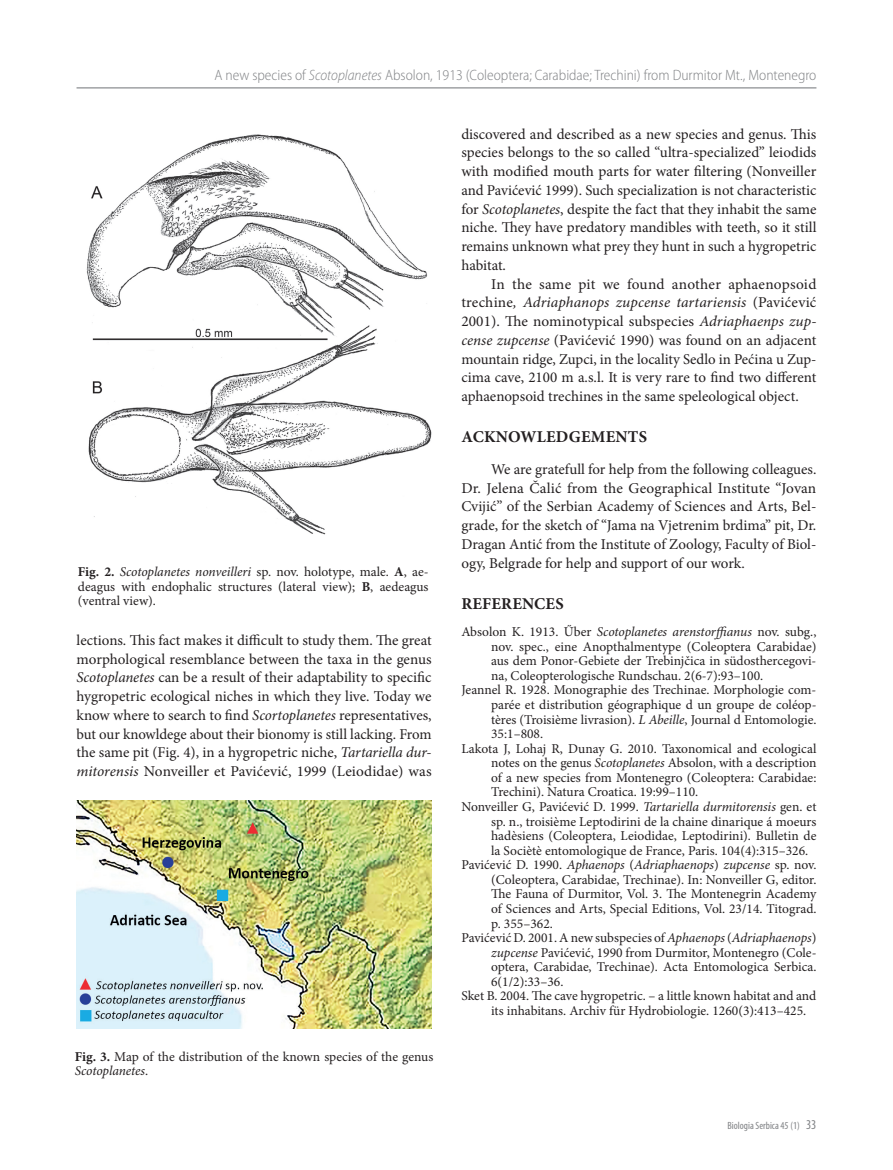
<style>
.page{position:relative;width:893px;height:1170px;background:#fff}
.page>*{position:absolute;margin:0;border:0;box-sizing:border-box;transform-origin:0 0}
.t1{font:700 16.5px "Minion Pro";letter-spacing:.01em;color:#231f20}
.t2{font:15px/18.8px "Minion Pro";color:#231f20;text-align:justify}
.t3{font:300 semi-condensed 15px "Myriad Pro";color:#808285}
.t4{font:13.5px/14.5px "Minion Pro";color:#231f20;text-align:justify}
.t5{font:italic 13.5px "Minion Pro";letter-spacing:-.005em;color:#231f20}
.t6{font:condensed 10.5px "Myriad Pro";color:#808285}
.s1{font-style:italic}
.s2{font-weight:700}
.s3{font-style:normal}
.s4{font-size:13.5px}
</style>
<div class="page">
<hr style="left:77px;top:87px;width:739px;height:1px;background:#808285">
<img style="left:86px;top:134px;width:346px;height:401px">
<img style="left:77px;top:800px;width:355px;height:228px">
<p class="t3" style="left:214px;top:67px;width:603px">A new species of <span class="s1">Scotoplanetes</span> Absolon, 1913 (Coleoptera; Carabidae; Trechini) from Durmitor Mt., Montenegro</p>
<p class="t4" style="left:78px;top:564px;width:352px"><span class="s2">Fig. 2.</span> <span class="s1">Scotoplanetes nonveilleri</span> sp. nov. holotype, male. <span class="s2">A</span>, ae&shy;deagus with endophalic structures (lateral view); <span class="s2">B</span>, aedeagus (ventral view).</p>
<p class="t2" style="left:77px;top:630px;width:357px">lections. This fact makes it difficult to study them. The great morphological resemblance between the taxa in the genus <span class="s1">Scotoplanetes</span> can be a result of their adaptability to specific hygropetric ecological niches in which they live. Today we know where to search to find <span class="s1">Scortoplanetes</span> representatives, but our knowldege about their bionomy is still lacking. From the same pit (Fig. 4), in a hygropetric niche, <span class="s1">Tartariella dur&shy;mitorensis</span> Nonveiller et Pavićević, 1999 (Leiodidae) was</p>
<p class="t4" style="left:75px;top:1048px;width:360px"><span class="s2">Fig. 3.</span> Map of the distribution of the known species of the genus<br><span class="s1">Scotoplanetes</span>.</p>
<p class="t2" style="left:461px;top:124px;width:357px">discovered and described as a new species and genus. This species belongs to the so called “ultra-specialized” leiodids with modified mouth parts for water filtering (Nonveiller and Pavićević 1999). Such specialization is not characteristic for <span class="s1">Scotoplanetes</span>, despite the fact that they inhabit the same niche. They have predatory mandibles with teeth, so it still remains unknown what prey they hunt in such a hygropetric habitat.</p>
<p class="t2" style="left:461px;top:274px;width:357px;text-indent:30px">In the same pit we found another aphaenopsoid trechine<span class="s1">, Adriaphanops zupcense tartariensis</span> (Pavićević 2001). The nominotypical subspecies <span class="s1">Adriaphaenps zup&shy;cense zupcense</span> (Pavićević 1990) was found on an adjacent mountain ridge, Zupci, in the locality Sedlo in Pećina u Zup&shy;cima cave, 2100 m a.s.l. It is very rare to find two different aphaenopsoid trechines in the same speleological object.</p>
<p class="t1" style="left:461px;top:427px;width:187px">ACKNOWLEDGEMENTS</p>
<p class="t2" style="left:461px;top:459px;width:357px;text-indent:30px">We are gratefull for help from the following colleagues.<br>Dr. Jelena Čalić from the Geographical Institute “Jovan Cvijić” of the Serbian Academy of Sciences and Arts, Bel&shy;grade, for the sketch of “Jama na Vjetrenim brdima” pit, Dr.<br>Dragan Antić from the Institute of Zoology, Faculty of Biol&shy;ogy, Belgrade for help and support of our work.</p>
<p class="t1" style="left:461px;top:593px;width:104px">REFERENCES</p>
<p class="t4" style="left:461px;top:624px;width:357px">Absolon K. 1913. Űber <span class="s1">Scotoplanetes arenstorffianus</span> nov. subg.,</p>
<p class="t4" style="left:491px;top:639px;width:327px">nov. spec., eine Anopthalmentype (Coleoptera Carabidae)</p>
<p class="t4" style="left:491px;top:653px;width:327px">aus dem Ponor-Gebiete der Trebinjčica in südosthercegovi-</p>
<p class="t4" style="left:491px;top:668px;width:274px">na, Coleopterologische Rundschau. 2(6-7):93–100.</p>
<p class="t4" style="left:461px;top:682px;width:357px">Jeannel R. 1928. Monographie des Trechinae. Morphologie com-</p>
<p class="t4" style="left:491px;top:697px;width:327px">parée et distribution géographique d un groupe de coléop-</p>
<p class="t4" style="left:491px;top:712px;width:327px">tères (Troisième livrasion). <span class="s1">L Abeille</span>, Journal d Entomologie.</p>
<p class="t4" style="left:491px;top:726px;width:54px">35:1–808.</p>
<p class="t4" style="left:461px;top:741px;width:357px">Lakota J, Lohaj R, Dunay G. 2010. Taxonomical and ecological</p>
<p class="t4" style="left:491px;top:755px;width:327px">notes on the genus <span class="s1">Scotoplanetes</span> Absolon, with a description</p>
<p class="t4" style="left:491px;top:770px;width:327px">of a new species from Montenegro (Coleoptera: Carabidae:</p>
<p class="t4" style="left:491px;top:784px;width:209px">Trechini). Natura Croatica. 19:99–110.</p>
<p class="t4" style="left:461px;top:799px;width:357px">Nonveiller G, Pavićević D. 1999. <span class="s1">Tartariella durmitorensis</span> gen. et</p>
<p class="t4" style="left:491px;top:814px;width:327px">sp. n., troisième Leptodirini de la chaine dinarique á moeurs</p>
<p class="t4" style="left:491px;top:828px;width:327px">hadèsiens (Coleoptera, Leiodidae, Leptodirini). Bulletin de</p>
<p class="t4" style="left:491px;top:843px;width:319px">la Sociètè entomologique de France, Paris. 104(4):315–326.</p>
<p class="t5" style="left:461px;top:856px;width:357px"><span class="s3">Pavićević D. 1990.</span> Aphaenops <span class="s3">(</span>Adriaphaenops<span class="s3">)</span> zupcense <span class="s3">sp. nov.</span></p>
<p class="t4" style="left:491px;top:872px;width:327px">(Coleoptera, Carabidae, Trechinae). In: Nonveiller G, editor.</p>
<p class="t4" style="left:491px;top:886px;width:327px">The Fauna of Durmitor, Vol. 3. The Montenegrin Academy</p>
<p class="t4" style="left:491px;top:901px;width:327px">of Sciences and Arts, Special Editions, Vol. 23/14. Titograd.</p>
<p class="t4" style="left:491px;top:915px;width:63px">p. 355–362.</p>
<p class="t4" style="left:461px;top:930px;width:357px">Pavićević D. 2001. A new subspecies of <span class="s1">Aphaenops</span> (<span class="s1">Adriaphaenops</span>)</p>
<p class="t4" style="left:491px;top:945px;width:327px"><span class="s1">zupcense</span> Pavićević, 1990 from Durmitor, Montenegro (Cole-</p>
<p class="t4" style="left:491px;top:959px;width:327px">optera, Carabidae, Trechinae). Acta Entomologica Serbica.</p>
<p class="t4" style="left:491px;top:974px;width:74px">6(1/2):33–36.</p>
<p class="t4" style="left:461px;top:988px;width:356px">Sket B. 2004. The cave hygropetric. – a little known habitat and and</p>
<p class="t4" style="left:491px;top:1003px;width:317px">its inhabitans. Archiv für Hydrobiologie. 1260(3):413–425.</p>
<p class="t6" style="left:728px;top:1119px;width:90px">Biologia Serbica 45 (1) <span class="s4">33</span></p>
</div>
